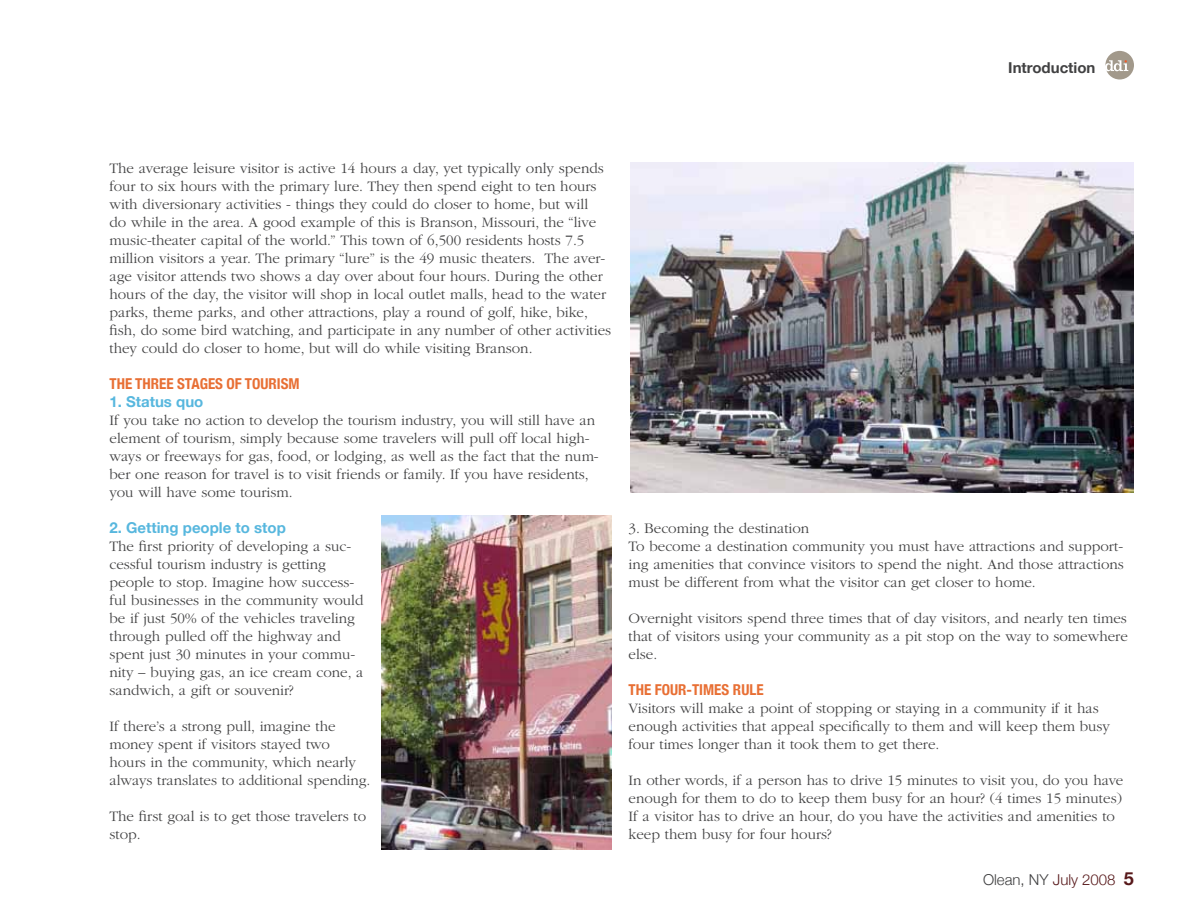
<style>
.page{position:relative;width:1188px;height:918px;background:#fff}
.page>*{position:absolute;margin:0;border:0;box-sizing:border-box;transform-origin:0 0}
.t1{font:300 15px/18px "ITC Garamond Std";color:#414142}
.t2{font:700 condensed 15px "Helvetica Neue";color:#e86f34}
.t3{font:700 15px "Helvetica Neue";color:#57b7de}
.t4{font:300 15px "Helvetica Neue";color:#414142}
.t5{font:700 15px "Helvetica Neue";color:#414142}
.s1{color:#57181a}
.s2{font-weight:700;font-size:18px;color:#57181a}
</style>
<div class="page">
<div style="left:1105px;top:51px;width:29px;height:29px;background:#a2998b;border-radius:50%"></div>
<svg style="left:1105px;top:60px;width:23px;height:11px"></svg>
<img style="left:381px;top:515px;width:231px;height:335px">
<img style="left:630px;top:162px;width:504px;height:330px">
<p class="t5" style="left:1008px;top:59px;width:89px">Introduction</p>
<p class="t1" style="left:110px;top:159px;width:503px">The average leisure visitor is active 14 hours a day, yet typically only spends four to six hours with the primary lure. They then spend eight to ten hours with diversionary activities - things they could do closer to home, but will<br>do while in the area. A good example of this is Branson, Missouri, the “live music-theater capital of the world.” This town of 6,500 residents hosts 7.5 million visitors a year. The primary “lure” is the 49 music theaters. The aver&shy;age visitor attends two shows a day over about four hours. During the other hours of the day, the visitor will shop in local outlet malls, head to the water parks, theme parks, and other attractions, play a round of golf, hike, bike, fish, do some bird watching, and participate in any number of other activities they could do closer to home, but will do while visiting Branson.</p>
<p class="t2" style="left:110px;top:374px;width:192px">THE THREE STAGES OF TOURISM</p>
<p class="t3" style="left:110px;top:392px;width:95px">1. Status quo</p>
<p class="t1" style="left:110px;top:411px;width:491px">If you take no action to develop the tourism industry, you will still have an element of tourism, simply because some travelers will pull off local high&shy;ways or freeways for gas, food, or lodging, as well as the fact that the num&shy;ber one reason for travel is to visit friends or family. If you have residents, you will have some tourism.</p>
<p class="t3" style="left:110px;top:518px;width:178px">2. Getting people to stop</p>
<p class="t1" style="left:110px;top:537px;width:256px">The first priority of developing a suc&shy;cessful tourism industry is getting people to stop. Imagine how success&shy;ful businesses in the community would be if just 50% of the vehicles traveling through pulled off the highway and spent just 30 minutes in your commu&shy;nity – buying gas, an ice cream cone, a sandwich, a gift or souvenir?</p>
<p class="t1" style="left:110px;top:717px;width:263px">If there’s a strong pull, imagine the money spent if visitors stayed two<br>hours in the community, which nearly always translates to additional spending.</p>
<p class="t1" style="left:110px;top:807px;width:258px">The first goal is to get those travelers to stop.</p>
<p class="t1" style="left:628px;top:519px;width:497px">3. Becoming the destination<br>To become a destination community you must have attractions and support&shy;ing amenities that convince visitors to spend the night. And those attractions must be different from what the visitor can get closer to home.</p>
<p class="t1" style="left:628px;top:609px;width:501px;text-align:justify">Overnight visitors spend three times that of day visitors, and nearly ten times that of visitors using your community as a pit stop on the way to somewhere else.</p>
<p class="t2" style="left:628px;top:680px;width:137px">THE FOUR-TIMES RULE</p>
<p class="t1" style="left:628px;top:699px;width:483px">Visitors will make a point of stopping or staying in a community if it has enough activities that appeal specifically to them and will keep them busy four times longer than it took them to get there.</p>
<p class="t1" style="left:628px;top:771px;width:496px">In other words, if a person has to drive 15 minutes to visit you, do you have enough for them to do to keep them busy for an hour? (4 times 15 minutes)<br>If a visitor has to drive an hour, do you have the activities and amenities to keep them busy for four hours?</p>
<p class="t4" style="left:983px;top:871px;width:152px">Olean, NY <span class="s1">July 2008</span> <span class="s2">5</span></p>
</div>
